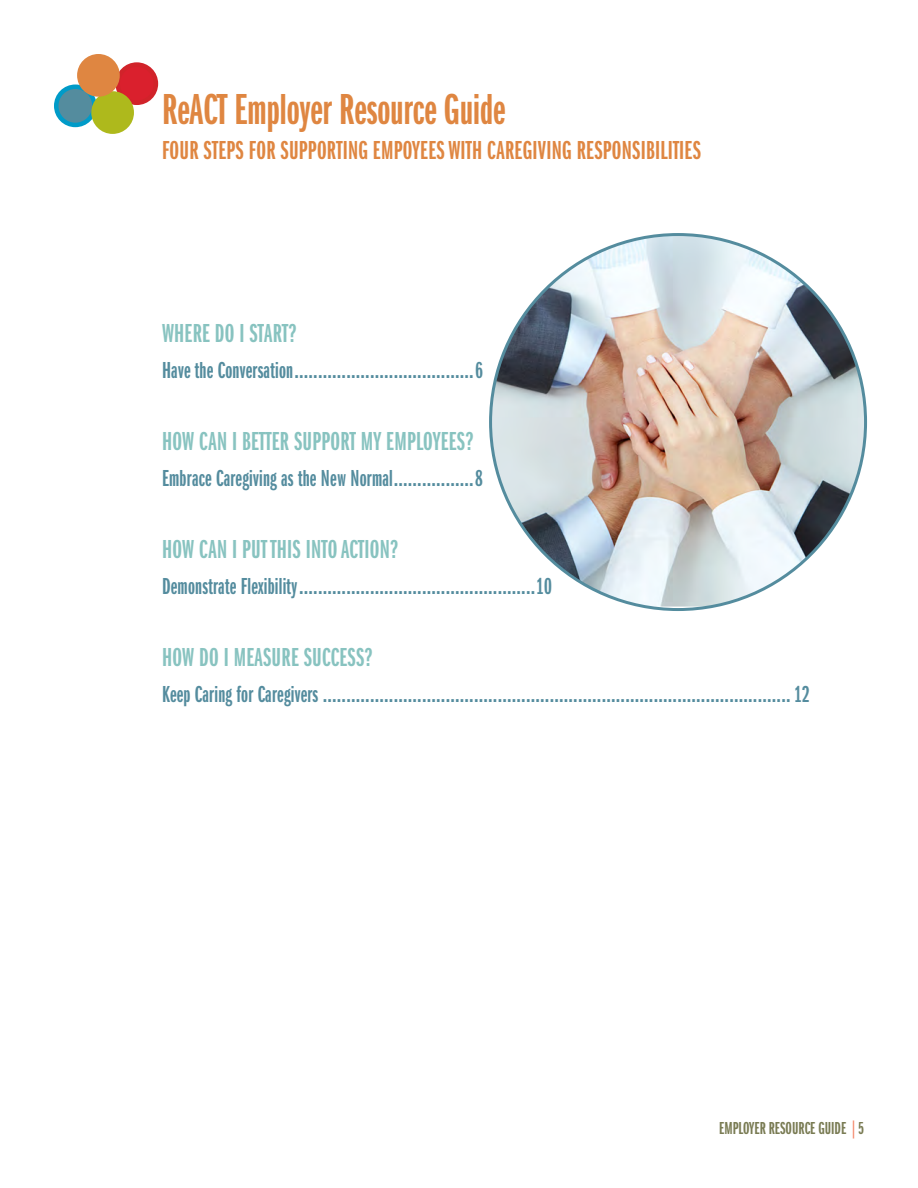
<style>
.page{position:relative;width:918px;height:1188px;background:#fff}
.page>*{position:absolute;margin:0;border:0;box-sizing:border-box;transform-origin:0 0}
.t1{font:45px "ITC Franklin Gothic Std Dm X Cp";color:#df8641}
.Super_Sub{font:27px "ITC Franklin Gothic Std Dm X Cp";letter-spacing:.01em;color:#88c3c0}
.Super_Sub-2{font:27px "ITC Franklin Gothic Std Dm X Cp";letter-spacing:.01em;color:#df8641}
.contents{font:27px "ITC Franklin Gothic Std Dm X Cp";letter-spacing:.01em;color:#88c3c0}
.contents-2{font:24px "ITC Franklin Gothic Std Dm X Cp";letter-spacing:.01em;color:#548c9e}
.t2{font:18px "ITC Franklin Gothic Std Dm X Cp";color:#797b53}
.s1{font-family:"ITC Franklin Gothic Std Bk X Cp";color:#f48465}
</style>
<div class="page">
<div style="left:118px;top:65px;width:38px;height:38px;background:#da202d;border-radius:50%"></div>
<div style="left:115px;top:62px;width:43px;height:43px;border:4px solid #d1232a;border-radius:50%"></div>
<div style="left:56px;top:87px;width:38px;height:38px;background:#548c9e;border-radius:50%"></div>
<div style="left:54px;top:85px;width:43px;height:42px;border:4px solid #009bc8;border-radius:50%"></div>
<div style="left:94px;top:93px;width:38px;height:39px;background:#aeb91c;border-radius:50%"></div>
<div style="left:91px;top:91px;width:43px;height:43px;border:4px solid #aeb91c;border-radius:50%"></div>
<div style="left:79px;top:56px;width:39px;height:38px;background:#df8641;border-radius:50%"></div>
<div style="left:77px;top:54px;width:43px;height:43px;border:4px solid #df8641;border-radius:50%"></div>
<img style="left:491px;top:235px;width:375px;height:372px">
<p class="t1" style="left:162px;top:85px;width:345px">ReACT Employer Resource Guide</p>
<p class="Super_Sub-2" style="left:162px;top:136px;width:540px">FOUR STEPS FOR SUPPORTING EMPOYEES WITH CAREGIVING RESPONSIBILITIES</p>
<p class="Super_Sub" style="left:162px;top:319px;width:136px">WHERE DO I START?</p>
<p class="contents-2" style="left:162px;top:357px;width:323px">Have the Conversation......................................6</p>
<p class="Super_Sub" style="left:162px;top:427px;width:313px">HOW CAN I BETTER SUPPORT MY EMPLOYEES?</p>
<p class="contents-2" style="left:162px;top:465px;width:323px">Embrace Caregiving as the New Normal.................8</p>
<p class="Super_Sub" style="left:162px;top:535px;width:238px">HOW CAN I PUT THIS INTO ACTION?</p>
<p class="contents-2" style="left:162px;top:573px;width:392px">Demonstrate Flexibility..................................................10</p>
<p class="contents" style="left:162px;top:643px;width:212px">HOW DO I MEASURE SUCCESS?</p>
<p class="contents-2" style="left:162px;top:681px;width:650px">Keep Caring for Caregivers ...................................................................................................12</p>
<p class="t2" style="left:719px;top:1118px;width:146px">EMPLOYER RESOURCE GUIDE <span class="s1">|</span>5</p>
</div>
